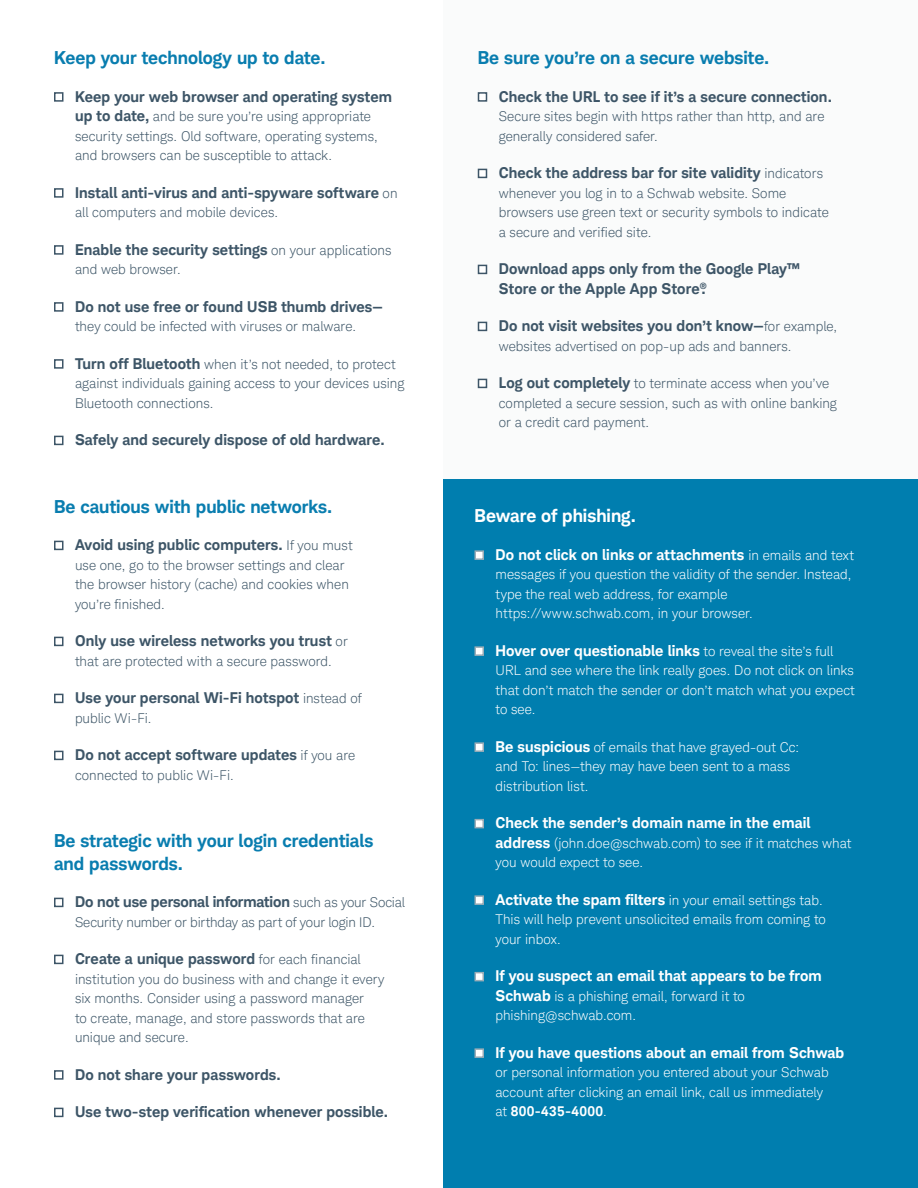
<style>
.page{position:relative;width:918px;height:1188px;background:#fff}
.page>*{position:absolute;margin:0;border:0;box-sizing:border-box;transform-origin:0 0}
.Subhead{font:700 18px/22.5px "Charles Modern";color:#097daf}
.Subhead_white{font:700 18px "Charles Modern";color:#fff}
.Bullet{font:700 15px/19.5px "Charles Modern";letter-spacing:.01em;color:#3d5567}
.Bullet_white{font:700 15px "Charles Modern";letter-spacing:.01em;color:#fff}
.Bullet_last{font:700 15px "Charles Modern";letter-spacing:.01em;color:#3d5567}
.Bullet-2{font:700 15px "Charles Modern";letter-spacing:-.01em;color:#3d5567}
.Bullet-3{font:300 13.5px/19.5px "Charles Modern";letter-spacing:.005em;color:#3d5567}
.Bullet_white-2{font:300 13.5px/19.5px "Charles Modern";letter-spacing:.005em;color:#fff}
.Bullet_last-2{font:300 13.5px "Charles Modern";letter-spacing:.005em;color:#3d5567}
.s1{font-weight:700;font-size:15px}
.s2{font-weight:300;font-size:13.5px}
.s3{font-weight:700}
</style>
<div class="page">
<div style="left:443px;top:0;width:475px;height:771px;background:#fafbfb"></div>
<div style="left:443px;top:479px;width:475px;height:709px;background:#007eaf"></div>
<div style="left:478px;top:92px;width:9px;height:10px;background:#fff;border:2px solid #3d5567"></div>
<div style="left:478px;top:169px;width:9px;height:9px;background:#fff;border:2px solid #3d5567"></div>
<div style="left:478px;top:265px;width:9px;height:9px;background:#fff;border:2px solid #3d5567"></div>
<div style="left:478px;top:322px;width:9px;height:9px;background:#fff;border:2px solid #3d5567"></div>
<div style="left:478px;top:379px;width:9px;height:9px;background:#fff;border:2px solid #3d5567"></div>
<div style="left:54px;top:92px;width:9px;height:10px;background:#fff;border:2px solid #3d5567"></div>
<div style="left:54px;top:188px;width:9px;height:10px;background:#fff;border:2px solid #3d5567"></div>
<div style="left:54px;top:245px;width:9px;height:10px;background:#fff;border:2px solid #3d5567"></div>
<div style="left:54px;top:302px;width:9px;height:10px;background:#fff;border:2px solid #3d5567"></div>
<div style="left:54px;top:359px;width:9px;height:10px;background:#fff;border:2px solid #3d5567"></div>
<div style="left:54px;top:436px;width:9px;height:9px;background:#fff;border:2px solid #3d5567"></div>
<div style="left:54px;top:541px;width:9px;height:9px;background:#fff;border:2px solid #3d5567"></div>
<div style="left:54px;top:637px;width:9px;height:9px;background:#fff;border:2px solid #3d5567"></div>
<div style="left:54px;top:694px;width:9px;height:9px;background:#fff;border:2px solid #3d5567"></div>
<div style="left:54px;top:751px;width:9px;height:9px;background:#fff;border:2px solid #3d5567"></div>
<div style="left:54px;top:898px;width:9px;height:9px;background:#fff;border:2px solid #3d5567"></div>
<div style="left:54px;top:955px;width:9px;height:9px;background:#fff;border:2px solid #3d5567"></div>
<div style="left:54px;top:1070px;width:9px;height:10px;background:#fff;border:2px solid #3d5567"></div>
<div style="left:54px;top:1108px;width:9px;height:9px;background:#fff;border:2px solid #3d5567"></div>
<div style="left:474px;top:550px;width:10px;height:10px;background:#fff;border:2px solid #9cadb7"></div>
<div style="left:474px;top:646px;width:10px;height:10px;background:#fff;border:2px solid #9cadb7"></div>
<div style="left:474px;top:742px;width:10px;height:10px;background:#fff;border:2px solid #9cadb7"></div>
<div style="left:474px;top:819px;width:10px;height:9px;background:#fff;border:2px solid #9cadb7"></div>
<div style="left:474px;top:895px;width:10px;height:10px;background:#fff;border:2px solid #9cadb7"></div>
<div style="left:474px;top:972px;width:10px;height:9px;background:#fff;border:2px solid #9cadb7"></div>
<div style="left:474px;top:1048px;width:10px;height:10px;background:#fff;border:2px solid #9cadb7"></div>
<p class="Subhead" style="left:54px;top:46px;width:273px">Keep your technology up to date.</p>
<p class="Bullet" style="left:75px;top:87px;width:318px">Keep your web browser and operating system</p>
<p class="Bullet-3" style="left:75px;top:107px;width:304px"><span class="s1">up to date,</span> and be sure you’re using appropriate security settings. Old software, operating systems, and browsers can be susceptible to attack.</p>
<p class="Bullet" style="left:75px;top:183px;width:324px">Install anti-virus and anti-spyware software <span class="s2">on</span></p>
<p class="Bullet-3" style="left:75px;top:203px;width:205px">all computers and mobile devices.</p>
<p class="Bullet" style="left:75px;top:240px;width:318px">Enable the security settings <span class="s2">on your applications</span></p>
<p class="Bullet-3" style="left:75px;top:260px;width:107px">and web browser.</p>
<p class="Bullet" style="left:75px;top:297px;width:310px">Do not use free or found USB thumb drives—</p>
<p class="Bullet-3" style="left:75px;top:317px;width:283px">they could be infected with viruses or malware.</p>
<p class="Bullet-3" style="left:75px;top:354px;width:331px"><span class="s1">Turn off Bluetooth</span> when it’s not needed, to protect against individuals gaining access to your devices using<br>Bluetooth connections.</p>
<p class="Bullet_last" style="left:75px;top:431px;width:311px">Safely and securely dispose of old hardware.</p>
<p class="Subhead" style="left:54px;top:495px;width:280px">Be cautious with public networks.</p>
<p class="Bullet" style="left:75px;top:535px;width:279px">Avoid using public computers. <span class="s2">If you must</span></p>
<p class="Bullet-3" style="left:75px;top:555px;width:275px">use one, go to the browser settings and clear the browser history (cache) and cookies when you’re finished.</p>
<p class="Bullet" style="left:75px;top:631px;width:274px">Only use wireless networks you trust <span class="s2">or</span></p>
<p class="Bullet-3" style="left:75px;top:651px;width:258px">that are protected with a secure password.</p>
<p class="Bullet" style="left:75px;top:688px;width:288px">Use your personal Wi-Fi hotspot <span class="s2">instead of</span></p>
<p class="Bullet-3" style="left:75px;top:708px;width:78px">public Wi-Fi.</p>
<p class="Bullet_last" style="left:75px;top:746px;width:282px">Do not accept software updates <span class="s2">if you are</span></p>
<p class="Bullet_last-2" style="left:75px;top:767px;width:160px">connected to public Wi-Fi.</p>
<p class="Subhead" style="left:54px;top:829px;width:321px">Be strategic with your login credentials and passwords.</p>
<p class="Bullet-2" style="left:75px;top:893px;width:331px">Do not use personal information <span class="s2">such as your Social</span></p>
<p class="Bullet-3" style="left:75px;top:912px;width:302px">Security number or birthday as part of your login ID.</p>
<p class="Bullet" style="left:75px;top:949px;width:287px">Create a unique password <span class="s2">for each financial</span></p>
<p class="Bullet-3" style="left:75px;top:969px;width:311px">institution you do business with and change it every six months. Consider using a password manager<br>to create, manage, and store passwords that are unique and secure.</p>
<p class="Bullet" style="left:75px;top:1065px;width:207px">Do not share your passwords.</p>
<p class="Bullet" style="left:75px;top:1102px;width:315px">Use two-step verification whenever possible.</p>
<p class="Subhead" style="left:478px;top:46px;width:293px">Be sure you’re on a secure website.</p>
<p class="Bullet" style="left:499px;top:87px;width:335px">Check the URL to see if it’s a secure connection.</p>
<p class="Bullet-3" style="left:499px;top:107px;width:327px">Secure sites begin with https rather than http, and are generally considered safer.</p>
<p class="Bullet" style="left:499px;top:163px;width:326px">Check the address bar for site validity <span class="s2">indicators</span></p>
<p class="Bullet-3" style="left:499px;top:183px;width:332px">whenever you log in to a Schwab website. Some browsers use green text or security symbols to indicate a secure and verified site.</p>
<p class="Bullet" style="left:499px;top:259px;width:303px">Download apps only from the Google Play™<br>Store or the Apple App Store<sup>®</sup>.</p>
<p class="Bullet" style="left:499px;top:316px;width:340px">Do not visit websites you don’t know—<span class="s2">for example,</span></p>
<p class="Bullet-3" style="left:499px;top:336px;width:294px">websites advertised on pop-up ads and banners.</p>
<p class="Bullet-3" style="left:499px;top:374px;width:340px"><span class="s1">Log out completely</span> to terminate access when you’ve completed a secure session, such as with online banking or a credit card payment.</p>
<p class="Subhead_white" style="left:474px;top:505px;width:163px">Beware of phishing.</p>
<p class="Bullet_white" style="left:496px;top:545px;width:360px">Do not click on links or attachments <span class="s2">in emails and text</span></p>
<p class="Bullet_white-2" style="left:495px;top:565px;width:357px">messages if you question the validity of the sender. Instead, type the real web address, for example https://www.schwab.com, in your browser.</p>
<p class="Bullet_white" style="left:496px;top:641px;width:339px">Hover over questionable links <span class="s2">to reveal the site’s full</span></p>
<p class="Bullet_white-2" style="left:495px;top:661px;width:361px;text-align:justify">URL and see where the link really goes. Do not click on links that don’t match the sender or don’t match what you expect to see.</p>
<p class="Bullet_white-2" style="left:495px;top:737px;width:305px"><span class="s1">Be suspicious</span> of emails that have grayed-out Cc: and To: lines—they may have been sent to a mass distribution list.</p>
<p class="Bullet_white" style="left:496px;top:814px;width:316px">Check the sender’s domain name in the email</p>
<p class="Bullet_white-2" style="left:495px;top:833px;width:357px"><span class="s1">address</span> (john.doe@schwab.com) to see if it matches what you would expect to see.</p>
<p class="Bullet_white-2" style="left:495px;top:890px;width:332px"><span class="s1">Activate the spam filters</span> in your email settings tab.<br>This will help prevent unsolicited emails from coming to your inbox.</p>
<p class="Bullet_white" style="left:496px;top:967px;width:328px">If you suspect an email that appears to be from</p>
<p class="Bullet_white-2" style="left:495px;top:986px;width:251px"><span class="s1">Schwab</span> is a phishing email, forward it to phishing@schwab.com.</p>
<p class="Bullet_white" style="left:496px;top:1043px;width:350px">If you have questions about an email from Schwab</p>
<p class="Bullet_white-2" style="left:495px;top:1063px;width:335px">or personal information you entered about your Schwab account after clicking an email link, call us immediately at <span class="s3">800-435-4000</span>.</p>
</div>
